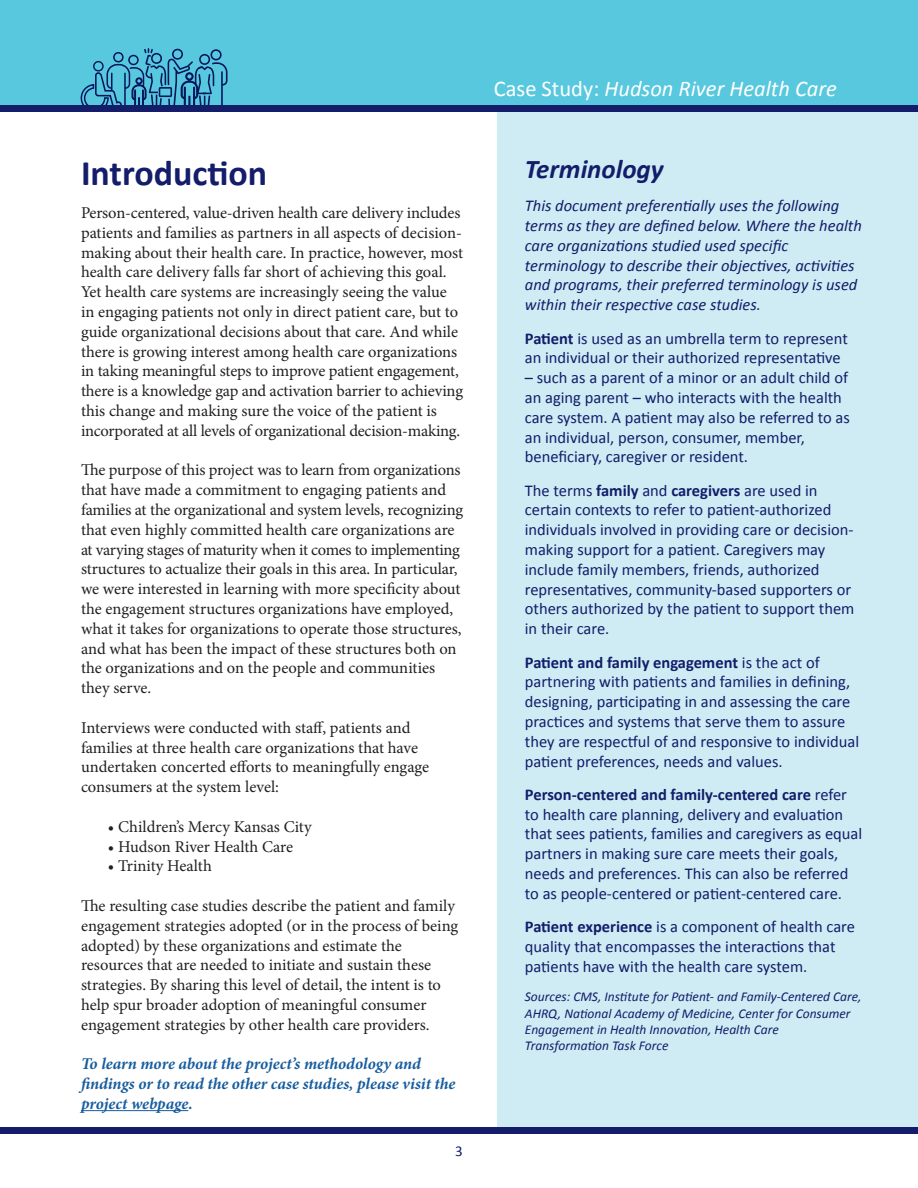
<style>
.page{position:relative;width:918px;height:1188px;background:#fff}
.page>*{position:absolute;margin:0;border:0;box-sizing:border-box;transform-origin:0 0}
.t1{font:700 36px "Calibri";color:#131d6a}
.t2{font:italic 700 27px "Calibri";color:#131d6a}
.t3{font:italic 22.5px "Calibri";color:#fff}
.t4{font:16.5px/19.8px "Minion Pro";letter-spacing:-.005em;color:#231f20}
.t5{font:16.5px/19.8px "Calibri";color:#131d6a}
.t6{font:italic 16.5px/19.8px "Calibri";color:#131d6a}
.t7{font:italic 700 16.5px/19.8px "Minion Pro";letter-spacing:-.005em;color:#175d9e}
.t8{font:15px "Calibri";color:#131d6a}
.t9{font:italic 13.5px/16.2px "Calibri";color:#131d6a}
.s1{font-style:normal}
.s2{font-weight:700}
</style>
<div class="page">
<div style="left:498px;top:106px;width:420px;height:1025px;background:#cfecf4"></div>
<div style="left:0;top:0;width:918px;height:109px;background:#58c8df"></div>
<svg style="left:81px;top:48px;width:147px;height:58px"></svg>
<div style="left:95px;top:62px;width:7px;height:8px;background:#58c8df;border-radius:50%"></div>
<div style="left:0;top:106px;width:918px;height:6px;background:#131d6a"></div>
<div style="left:0;top:1127px;width:918px;height:7px;background:#131d6a"></div>
<hr style="left:81px;top:1110px;width:107px;height:1px;background:#175d9e">
<h1 class="t1" style="left:81px;top:150px;width:188px">Introduction</h1>
<p class="t4" style="left:81px;top:203px;width:384px">Person-centered, value-driven health care delivery includes patients and families as partners in all aspects of decision&shy;making about their health care. In practice, however, most health care delivery falls far short of achieving this goal.<br>Yet health care systems are increasingly seeing the value in engaging patients not only in direct patient care, but to guide organizational decisions about that care. And while there is growing interest among health care organizations in taking meaningful steps to improve patient engagement, there is a knowledge gap and activation barrier to achieving this change and making sure the voice of the patient is incorporated at all levels of organizational decision-making.</p>
<p class="t4" style="left:81px;top:460px;width:384px">The purpose of this project was to learn from organizations that have made a commitment to engaging patients and families at the organizational and system levels, recognizing that even highly committed health care organizations are at varying stages of maturity when it comes to implementing structures to actualize their goals in this area. In particular, we were interested in learning with more specificity about the engagement structures organizations have employed, what it takes for organizations to operate those structures, and what has been the impact of these structures both on the organizations and on the people and communities they serve.</p>
<p class="t4" style="left:81px;top:718px;width:350px">Interviews were conducted with staff, patients and families at three health care organizations that have undertaken concerted efforts to meaningfully engage consumers at the system level:</p>
<p class="t4" style="left:108px;top:817px;width:205px">• Children’s Mercy Kansas City</p>
<p class="t4" style="left:108px;top:836px;width:187px">• Hudson River Health Care</p>
<p class="t4" style="left:108px;top:856px;width:105px">• Trinity Health</p>
<p class="t4" style="left:81px;top:896px;width:379px">The resulting case studies describe the patient and family engagement strategies adopted (or in the process of being adopted) by these organizations and estimate the resources that are needed to initiate and sustain these strategies. By sharing this level of detail, the intent is to help spur broader adoption of meaningful consumer engagement strategies by other health care providers.</p>
<p class="t7" style="left:81px;top:1054px;width:376px">To learn more about the project’s methodology and findings or to read the other case studies, please visit the project webpage.</p>
<p class="t8" style="left:455px;top:1141px;width:9px">3</p>
<h3 class="t3" style="left:494px;top:73px;width:345px"><span class="s1">Case Study:</span> Hudson River Health Care</h3>
<h2 class="t2" style="left:525px;top:152px;width:140px">Terminology</h2>
<p class="t6" style="left:525px;top:195px;width:339px">This document preferentially uses the following terms as they are defined below. Where the health care organizations studied used specific terminology to describe their objectives, activities and programs, their preferred terminology is used within their respective case studies.</p>
<p class="t5" style="left:525px;top:328px;width:325px"><span class="s2">Patient</span> is used as an umbrella term to represent an individual or their authorized representative</p>
<p class="t5" style="left:525px;top:368px;width:327px">– such as a parent of a minor or an adult child of an aging parent – who interacts with the health care system. A patient may also be referred to as an individual, person, consumer, member, beneficiary, caregiver or resident.</p>
<p class="t5" style="left:525px;top:480px;width:331px">The terms <span class="s2">family</span> and <span class="s2">caregivers</span> are used in certain contexts to refer to patient-authorized individuals involved in providing care or decision&shy;making support for a patient. Caregivers may include family members, friends, authorized representatives, community-based supporters or others authorized by the patient to support them in their care.</p>
<p class="t5" style="left:525px;top:652px;width:336px"><span class="s2">Patient and family engagement</span> is the act of partnering with patients and families in defining, designing, participating in and assessing the care practices and systems that serve them to assure they are respectful of and responsive to individual patient preferences, needs and values.</p>
<p class="t5" style="left:525px;top:784px;width:339px"><span class="s2">Person-centered and family-centered care</span> refer to health care planning, delivery and evaluation that sees patients, families and caregivers as equal partners in making sure care meets their goals, needs and preferences. This can also be referred to as people-centered or patient-centered care.</p>
<p class="t5" style="left:525px;top:917px;width:332px"><span class="s2">Patient experience</span> is a component of health care quality that encompasses the interactions that patients have with the health care system.</p>
<p class="t9" style="left:525px;top:988px;width:338px">Sources: CMS, Institute for Patient- and Family-Centered Care, AHRQ, National Academy of Medicine, Center for Consumer Engagement in Health Innovation, Health Care Transformation Task Force</p>
</div>
